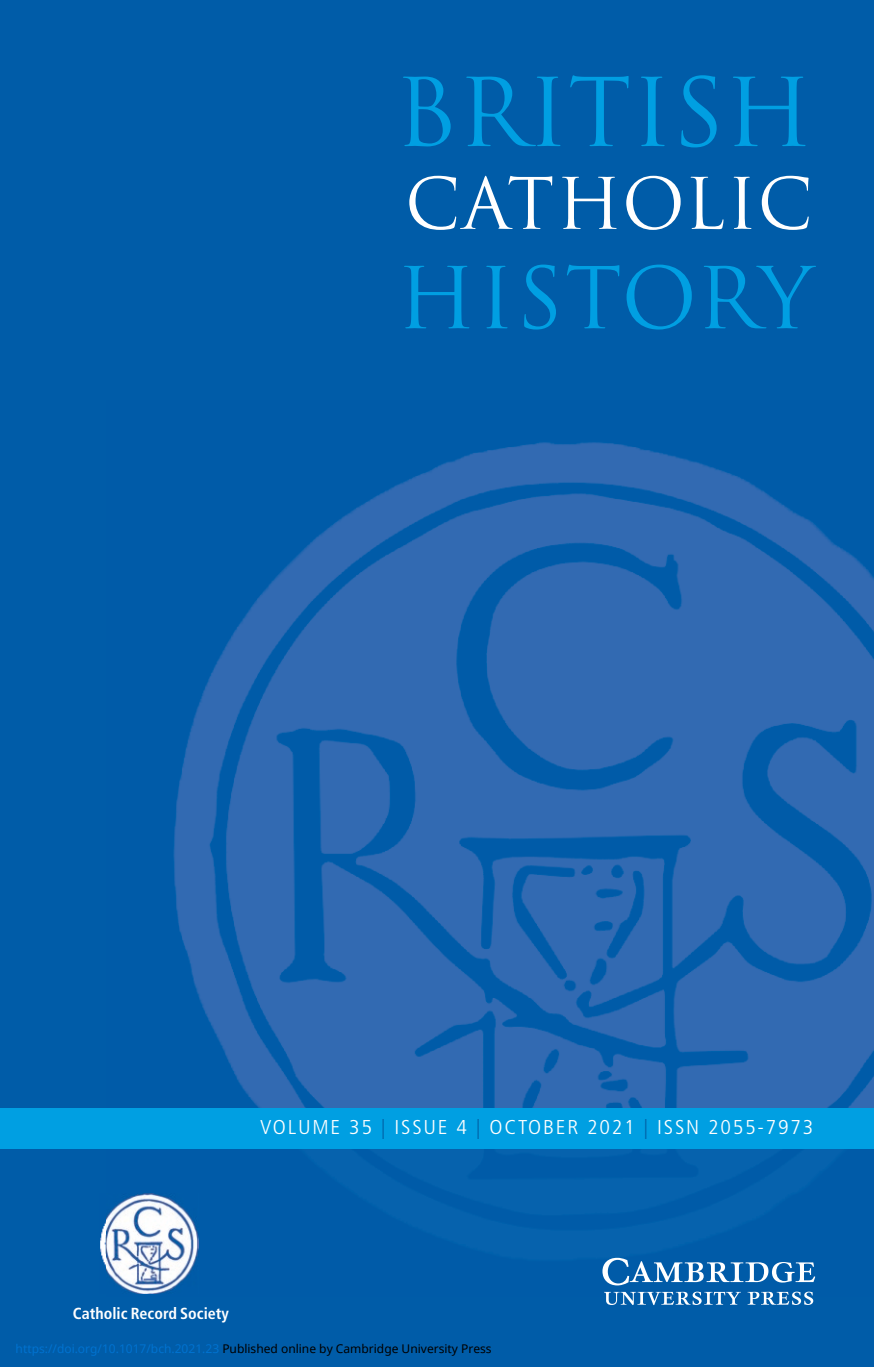
<style>
.page{position:relative;width:874px;height:1367px;background:#fff}
.page>*{position:absolute;margin:0;border:0;box-sizing:border-box;transform-origin:0 0}
.t1{font:92px "Trajan";color:#009fe2}
.t2{font:82.8px "Trajan";letter-spacing:.01em;color:#009fe2}
.t3{font:69px "Trajan";letter-spacing:.005em;color:#fff}
.t4{font:300 condensed 20px "Frutiger LT Std";letter-spacing:.08em;color:#fff;scale:1.1 1}
.t5{font:700 condensed 16px "Frutiger LT Std";color:#fff}
.t6{font:12px "Noto Sans";color:#000}
.s1{color:#0061a6}
.s2{color:#0172cf}
</style>
<div class="page">
<div style="left:0;top:0;width:873px;height:1366px;background:#005ca8"></div>
<img style="left:173px;top:442px;width:700px;height:666px">
<svg style="left:18px;top:1148px;width:855px;height:158px"></svg>
<svg style="left:602px;top:1257px;width:212px;height:47px"></svg>
<div style="left:0;top:1108px;width:873px;height:40px;background:#009fe2"></div>
<img style="left:100px;top:1193px;width:98px;height:100px">
<h1 class="t1" style="left:394px;top:57px;width:419px">BRITISH</h1>
<h3 class="t3" style="left:404px;top:162px;width:409px">CATHOLIC</h3>
<h2 class="t2" style="left:396px;top:248px;width:417px">HISTORY</h2>
<h3 class="t4" style="left:260px;top:1116px;width:504px">VOLUME 35 <span class="s1">|</span> ISSUE 4 <span class="s1">|</span> OCTOBER 2021 <span class="s1">|</span> ISSN 2055-7973</h3>
<h3 class="t5" style="left:73px;top:1304px;width:157px">Catholic Record Society</h3>
<p class="t6" style="left:16px;top:1339px;width:477px"><span class="s2">https://doi.org/10.1017/bch.2021.23</span> Published online by Cambridge University Press</p>
</div>
